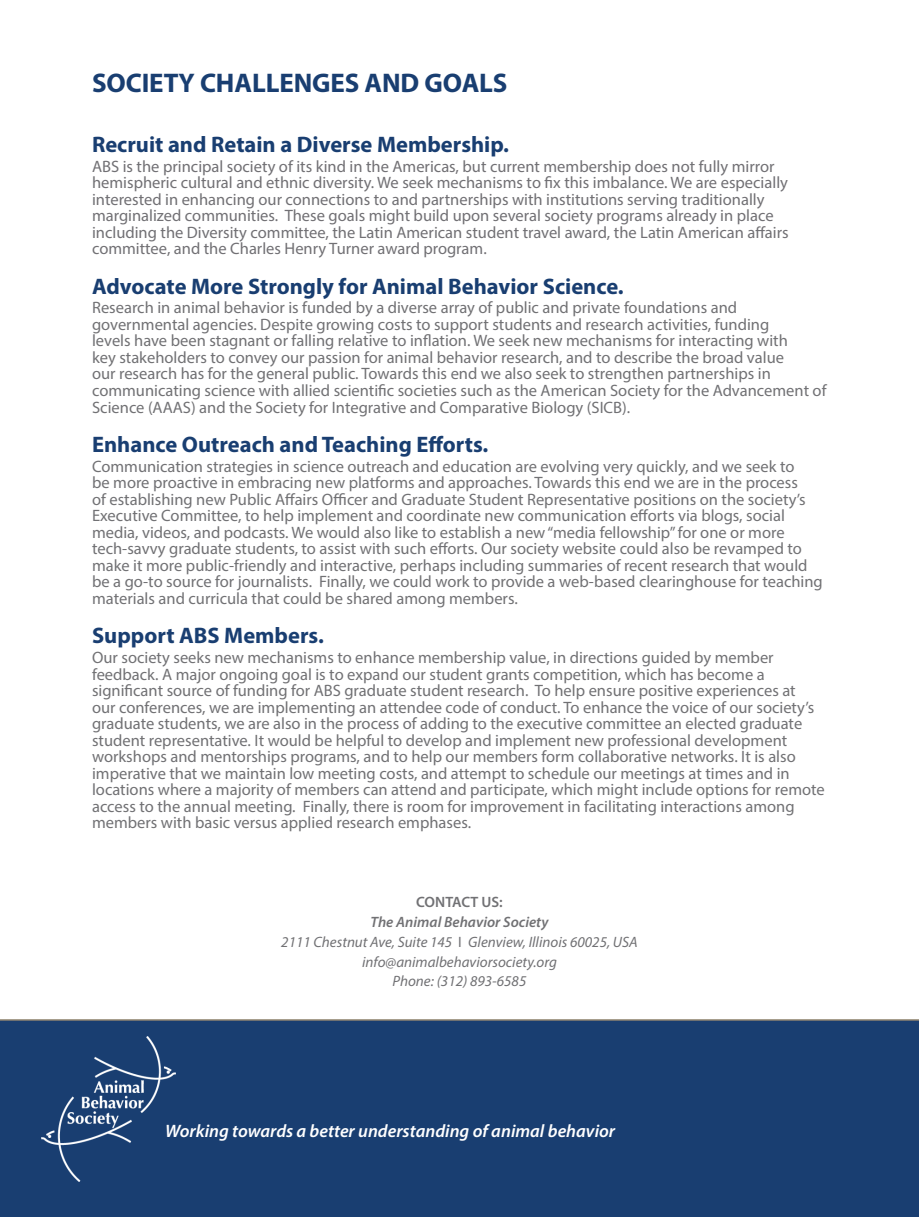
<style>
.page{position:relative;width:919px;height:1217px;background:#fff}
.page>*{position:absolute;margin:0;border:0;box-sizing:border-box;transform-origin:0 0}
.Section_Intros{font:700 27px "Myriad Pro";letter-spacing:-.005em;color:#193e71}
.Bullets{font:700 22.5px "Myriad Pro";color:#193e71}
.t1{font:italic 600 18px "Myriad Pro";color:#fff}
.Bullets-2{font:16.5px/16.5px "Myriad Pro";color:#717174}
.Bullets-3{font:16.5px/16.5px "Myriad Pro";color:#717074}
.Bullets-4{font:italic 15px "Myriad Pro";color:#717174}
.Bullets-5{font:italic 600 15px "Myriad Pro";color:#717174}
.Bullets-6{font:600 15px "Myriad Pro";color:#717174}
.s1{font-style:normal}
</style>
<div class="page">
<div style="left:0;top:1019px;width:918px;height:197px;background:#193e71"></div>
<img style="left:42px;top:1036px;width:133px;height:144px">
<p class="Section_Intros" style="left:92px;top:65px;width:417px">SOCIETY CHALLENGES AND GOALS</p>
<p class="Bullets" style="left:92px;top:129px;width:418px">Recruit and Retain a Diverse Membership.</p>
<p class="Bullets-3" style="left:92px;top:157px;width:698px">ABS is the principal society of its kind in the Americas, but current membership does not fully mirror hemispheric cultural and ethnic diversity. We seek mechanisms to fix this imbalance. We are especially interested in enhancing our connections to and partnerships with institutions serving traditionally marginalized communities. These goals might build upon several society programs already in place including the Diversity committee, the Latin American student travel award, the Latin American affairs committee, and the Charles Henry Turner award program.</p>
<p class="Bullets" style="left:92px;top:271px;width:533px">Advocate More Strongly for Animal Behavior Science.</p>
<p class="Bullets-2" style="left:92px;top:299px;width:736px">Research in animal behavior is funded by a diverse array of public and private foundations and governmental agencies. Despite growing costs to support students and research activities, funding<br>levels have been stagnant or falling relative to inflation. We seek new mechanisms for interacting with<br>key stakeholders to convey our passion for animal behavior research, and to describe the broad value<br>our research has for the general public. Towards this end we also seek to strengthen partnerships in communicating science with allied scientific societies such as the American Society for the Advancement of Science (AAAS) and the Society for Integrative and Comparative Biology (SICB).</p>
<p class="Bullets" style="left:92px;top:429px;width:398px">Enhance Outreach and Teaching Efforts.</p>
<p class="Bullets-2" style="left:92px;top:457px;width:732px">Communication strategies in science outreach and education are evolving very quickly, and we seek to<br>be more proactive in embracing new platforms and approaches. Towards this end we are in the process<br>of establishing new Public Affairs Officer and Graduate Student Representative positions on the society’s Executive Committee, to help implement and coordinate new communication efforts via blogs, social media, videos, and podcasts. We would also like to establish a new “media fellowship” for one or more tech-savvy graduate students, to assist with such efforts. Our society website could also be revamped to make it more public-friendly and interactive, perhaps including summaries of recent research that would be a go-to source for journalists. Finally, we could work to provide a web-based clearinghouse for teaching materials and curricula that could be shared among members.</p>
<p class="Bullets" style="left:92px;top:621px;width:233px">Support ABS Members.</p>
<p class="Bullets-2" style="left:92px;top:649px;width:734px">Our society seeks new mechanisms to enhance membership value, in directions guided by member feedback. A major ongoing goal is to expand our student grants competition, which has become a significant source of funding for ABS graduate student research. To help ensure positive experiences at<br>our conferences, we are implementing an attendee code of conduct. To enhance the voice of our society’s graduate students, we are also in the process of adding to the executive committee an elected graduate student representative. It would be helpful to develop and implement new professional development workshops and mentorships programs, and to help our members form collaborative networks. It is also imperative that we maintain low meeting costs, and attempt to schedule our meetings at times and in locations where a majority of members can attend and participate, which might include options for remote access to the annual meeting. Finally, there is room for improvement in facilitating interactions among members with basic versus applied research emphases.</p>
<p class="Bullets-6" style="left:416px;top:892px;width:88px">CONTACT US:</p>
<p class="Bullets-5" style="left:370px;top:912px;width:179px">The Animal Behavior Society</p>
<p class="Bullets-4" style="left:281px;top:932px;width:358px">2111 Chestnut Ave, Suite 145 <span class="s1">I</span> Glenview, Illinois 60025, USA</p>
<p class="Bullets-4" style="left:362px;top:952px;width:196px">info@animalbehaviorsociety.org</p>
<p class="Bullets-4" style="left:392px;top:971px;width:135px">Phone: (312) 893-6585</p>
<p class="t1" style="left:165px;top:1119px;width:451px">Working towards a better understanding of animal behavior</p>
</div>
